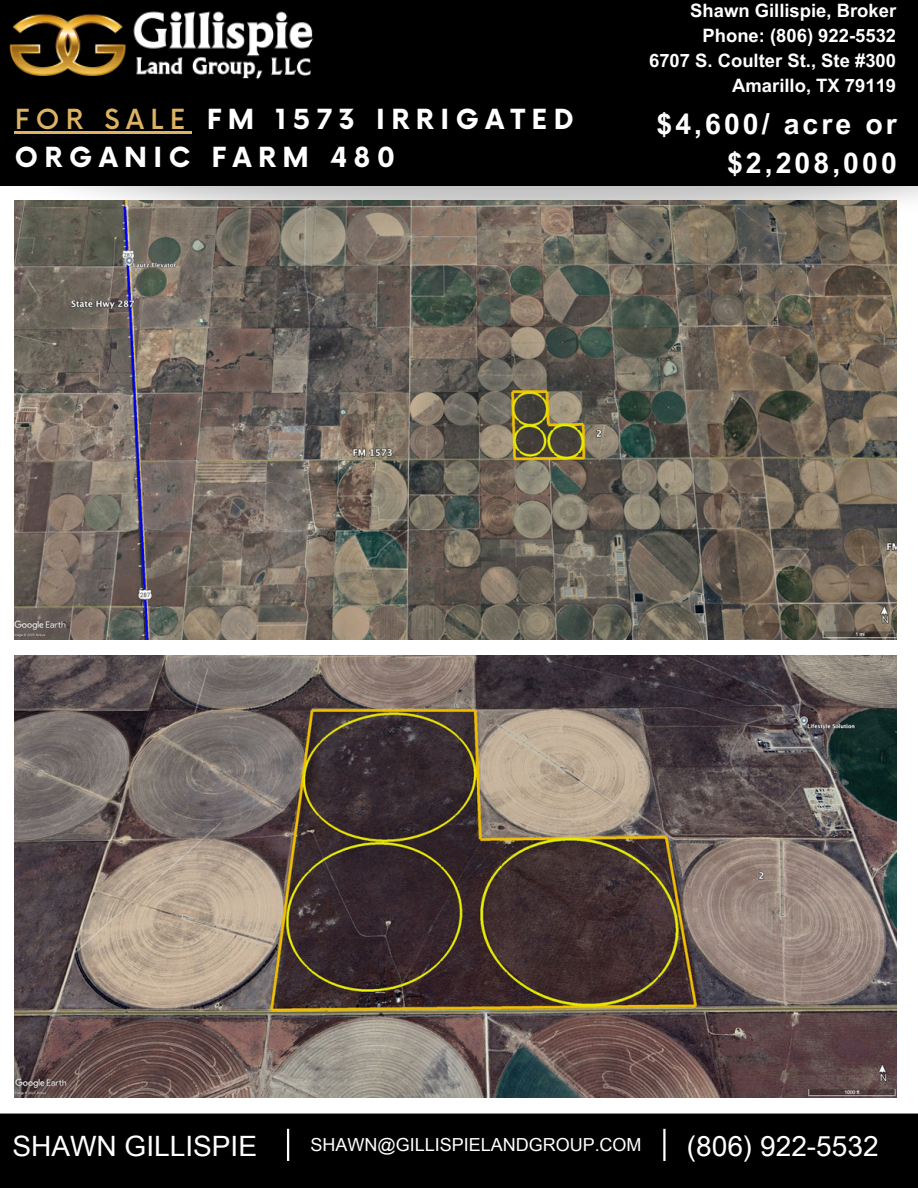
<style>
.page{position:relative;width:918px;height:1188px;background:#fff}
.page>*{position:absolute;margin:0;border:0;box-sizing:border-box;transform-origin:0 0}
.t1{font:700 28.5px/39.3px "Arial Unicode MS";letter-spacing:.105em;color:#fff;text-align:right}
.t2{font:28.05px "Arial Unicode MS";color:#fff}
.t3{font:700 27px/38.2px "Now";letter-spacing:.24em;color:#fff}
.t4{font:700 18.45px "Arial Unicode MS";color:#fff}
.t5{font:18px "Arial Unicode MS";color:#fff}
.s1{font-weight:500;color:#dcb364}
</style>
<div class="page">
<img style="left:14px;top:186px;width:904px;height:103px">
<div style="left:0;top:0;width:918px;height:186px;background:#000"></div>
<div style="left:0;top:1114px;width:918px;height:74px;background:#000"></div>
<img style="left:9px;top:11px;width:305px;height:69px">
<hr style="left:287px;top:1129px;width:2px;height:32px;background:#fff">
<hr style="left:663px;top:1129px;width:3px;height:32px;background:#fff">
<img style="left:15px;top:201px;width:882px;height:438px">
<img style="left:15px;top:655px;width:882px;height:442px">
<hr style="left:15px;top:131px;width:177px;height:3px;background:#dcb364">
<p class="t4" style="left:690px;top:-2px;width:207px">Shawn Gillispie, Broker</p>
<p class="t4" style="left:703px;top:22px;width:195px">Phone: (806) 922-5532</p>
<p class="t4" style="left:649px;top:47px;width:249px">6707 S. Coulter St., Ste #300</p>
<h1 class="t4" style="left:732px;top:72px;width:165px">Amarillo, TX 79119</h1>
<h3 class="t3" style="left:15px;top:102px;width:560px"><span class="s1">FOR SALE</span> FM 1573 IRRIGATED<br>ORGANIC FARM 480</h3>
<p class="t1" style="left:657px;top:103px;width:242px">$4,600/ acre or $2,208,000</p>
<p class="t2" style="left:12px;top:1126px;width:246px">SHAWN GILLISPIE</p>
<p class="t5" style="left:311px;top:1132px;width:333px">SHAWN@GILLISPIELANDGROUP.COM</p>
<p class="t2" style="left:687px;top:1126px;width:193px">(806) 922-5532</p>
</div>
